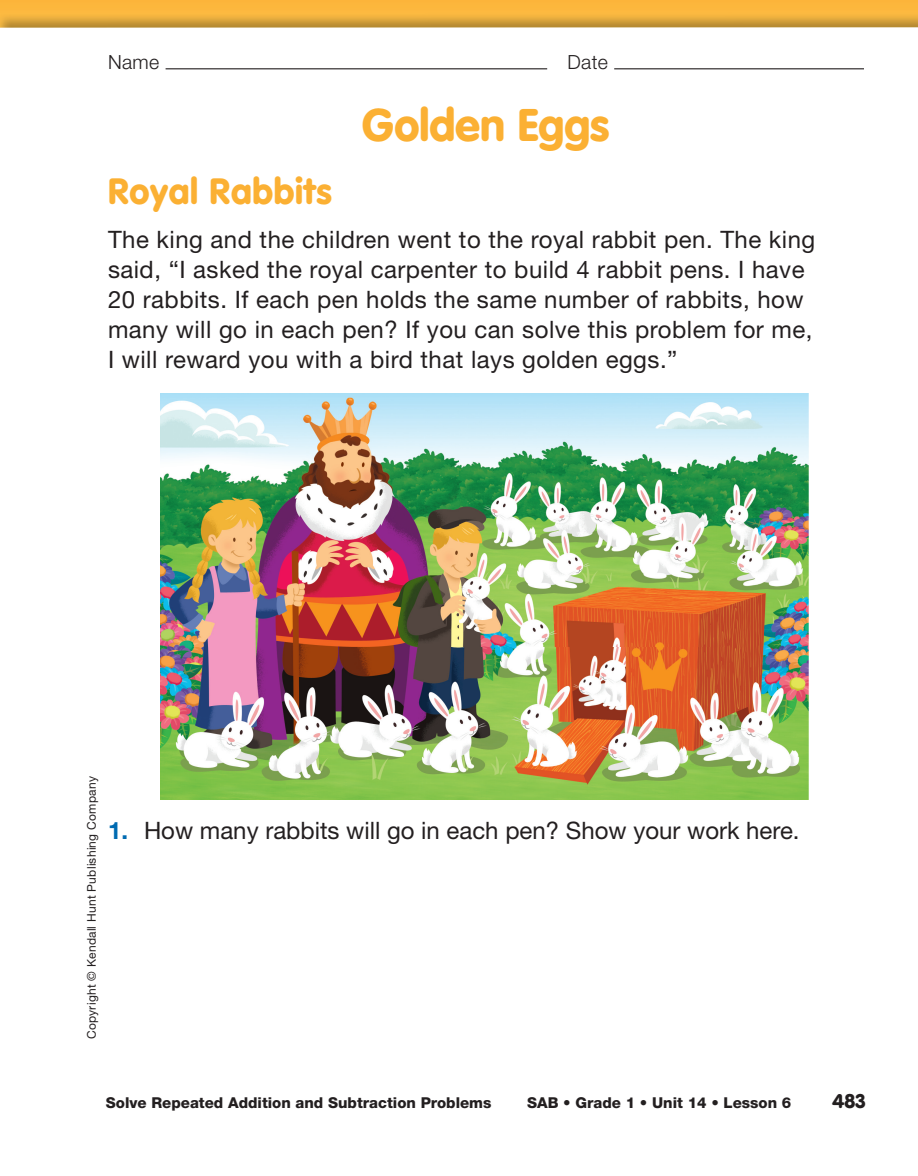
<style>
.page{position:relative;width:918px;height:1176px;background:#fff}
.page>*{position:absolute;margin:0;border:0;box-sizing:border-box;transform-origin:0 0}
.t1{font:900 45px "VAG Rounded Std";color:#fbb033}
.t2{font:900 36px "VAG Rounded Std";letter-spacing:.02em;color:#fbb033}
.t3{font:24px/30px "Helvetica Neue";letter-spacing:.02em;color:#231f20}
.t4{font:24px "Helvetica Neue";color:#231f20}
.t5{font:300 19.5px "Helvetica Neue";letter-spacing:.02em;color:#231f20}
.t6{font:900 19.5px "VAG Rounded Std";color:#231f20}
.t7{font:800 15px "Helvetica Neue";color:#231f20}
.t8{font:12px "Helvetica Neue";letter-spacing:.02em;color:#231f20}
.s1{font-weight:700;color:#006bb2}
</style>
<div class="page">
<div style="left:0;top:0;width:918px;height:13px;background:#fcb73c"></div>
<img style="left:0;top:13px;width:918px;height:15px">
<hr style="left:166px;top:68px;width:381px;height:1px;background:#231f20">
<hr style="left:614px;top:68px;width:250px;height:1px;background:#231f20">
<img style="left:160px;top:393px;width:648px;height:406px">
<p class="t5" style="left:108px;top:55px;width:53px">Name</p>
<p class="t5" style="left:567px;top:55px;width:42px">Date</p>
<h1 class="t1" style="left:362px;top:106px;width:249px">Golden Eggs</h1>
<h2 class="t2" style="left:108px;top:176px;width:225px">Royal Rabbits</h2>
<p class="t3" style="left:108px;top:226px;width:709px">The king and the children went to the royal rabbit pen. The king said, “I asked the royal carpenter to build 4 rabbit pens. I have 20 rabbits. If each pen holds the same number of rabbits, how many will go in each pen? If you can solve this problem for me, I will reward you with a bird that lays golden eggs.”</p>
<p class="t8" style="left:87px;top:1038px;width:264px;rotate:-90deg">Copyright © Kendall Hunt Publishing Company</p>
<p class="t4" style="left:108px;top:822px;width:693px"><span class="s1">1.</span> How many rabbits will go in each pen? Show your work here.</p>
<p class="t7" style="left:106px;top:1097px;width:387px">Solve Repeated Addition and Subtraction Problems</p>
<p class="t7" style="left:527px;top:1097px;width:266px">SAB • Grade 1 • Unit 14 • Lesson 6</p>
<p class="t6" style="left:833px;top:1092px;width:34px">483</p>
</div>
